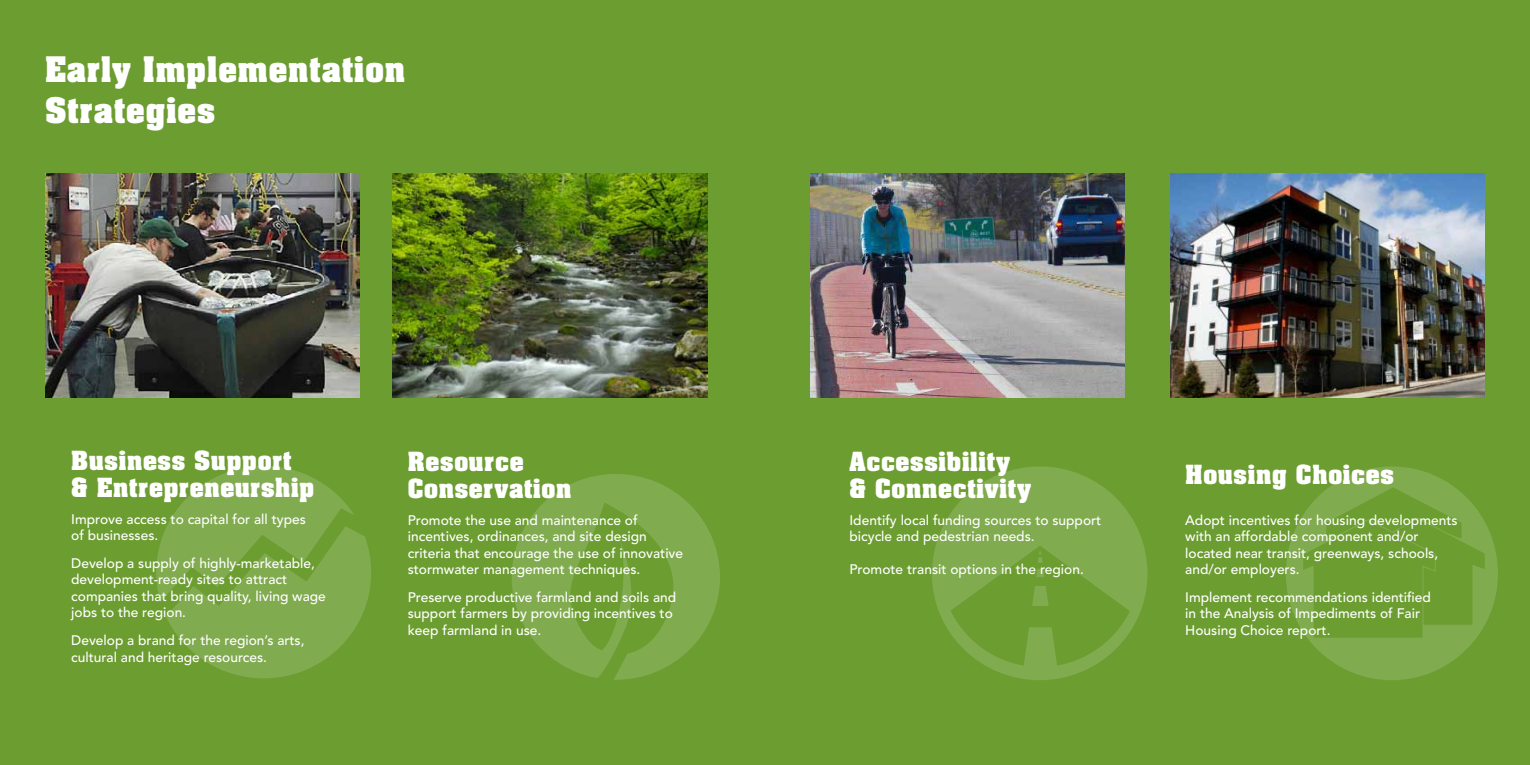
<style>
.page{position:relative;width:1530px;height:765px;background:#6c9d31}
.page>*{position:absolute;margin:0;border:0;box-sizing:border-box;transform-origin:0 0}
.t1{font:700 30px/40.8px "Aachen Std";letter-spacing:.03em;color:#fff}
.t2{font:700 22.5px/27px "Aachen Std";letter-spacing:.03em;color:#fff}
.t3{font:500 13.75px/16.5px "Avenir LT Std";color:#fff}
</style>
<div class="page">
<img style="left:45px;top:174px;width:315px;height:224px">
<img style="left:392px;top:174px;width:316px;height:224px">
<div style="left:512px;top:474px;width:208px;height:206px;background:#81ab4f;border-radius:50%"></div>
<svg style="left:570px;top:503px;width:118px;height:177px"></svg>
<svg style="left:156px;top:466px;width:215px;height:212px"></svg>
<img style="left:1170px;top:174px;width:315px;height:224px">
<img style="left:810px;top:174px;width:315px;height:224px">
<div style="left:1286px;top:466px;width:212px;height:214px;background:#81ab4f;border-radius:50%"></div>
<svg style="left:1302px;top:486px;width:184px;height:152px"></svg>
<div style="left:932px;top:466px;width:216px;height:214px;background:#81ab4f;border-radius:50%"></div>
<svg style="left:950px;top:546px;width:180px;height:127px"></svg>
<h1 class="t1" style="left:45px;top:50px;width:362px">Early Implementation<br>Strategies</h1>
<h2 class="t2" style="left:71px;top:447px;width:245px">Business Support<br>&amp; Entrepreneurship</h2>
<p class="t3" style="left:71px;top:511px;width:236px">I mprove access to capital for all types of businesses.</p>
<p class="t3" style="left:71px;top:555px;width:256px">Develop a supply of highly-marketable, development-ready sites to attract companies that bring quality, living wage jobs to the region.</p>
<p class="t3" style="left:71px;top:632px;width:235px">Develop a brand for the region’s arts, cultural and heritage resources.</p>
<h2 class="t2" style="left:408px;top:448px;width:165px">Resource<br>Conservation</h2>
<p class="t3" style="left:408px;top:512px;width:277px">Promote the use and maintenance of incentives, ordinances, and site design criteria that encourage the use of innovative stormwater management techniques.</p>
<p class="t3" style="left:408px;top:589px;width:270px">Preserve productive farmland and soils and support farmers by providing incentives to keep farmland in use.</p>
<h2 class="t2" style="left:849px;top:448px;width:183px">Accessibility &amp; Connectivity</h2>
<p class="t3" style="left:849px;top:512px;width:253px">Identify local funding sources to support bicycle and pedestrian needs.</p>
<p class="t3" style="left:849px;top:562px;width:236px">Promote transit options in the region.</p>
<h2 class="t2" style="left:1185px;top:462px;width:210px">Housing Choices</h2>
<p class="t3" style="left:1185px;top:512px;width:274px">Adopt incentives for housing developments with an affordable component and/or located near transit, greenways, schools, and/or employers.</p>
<p class="t3" style="left:1185px;top:589px;width:247px">I mplement recommendations identified in the Analysis of I mpediments of Fair<br>H ousing Choice report.</p>
</div>
